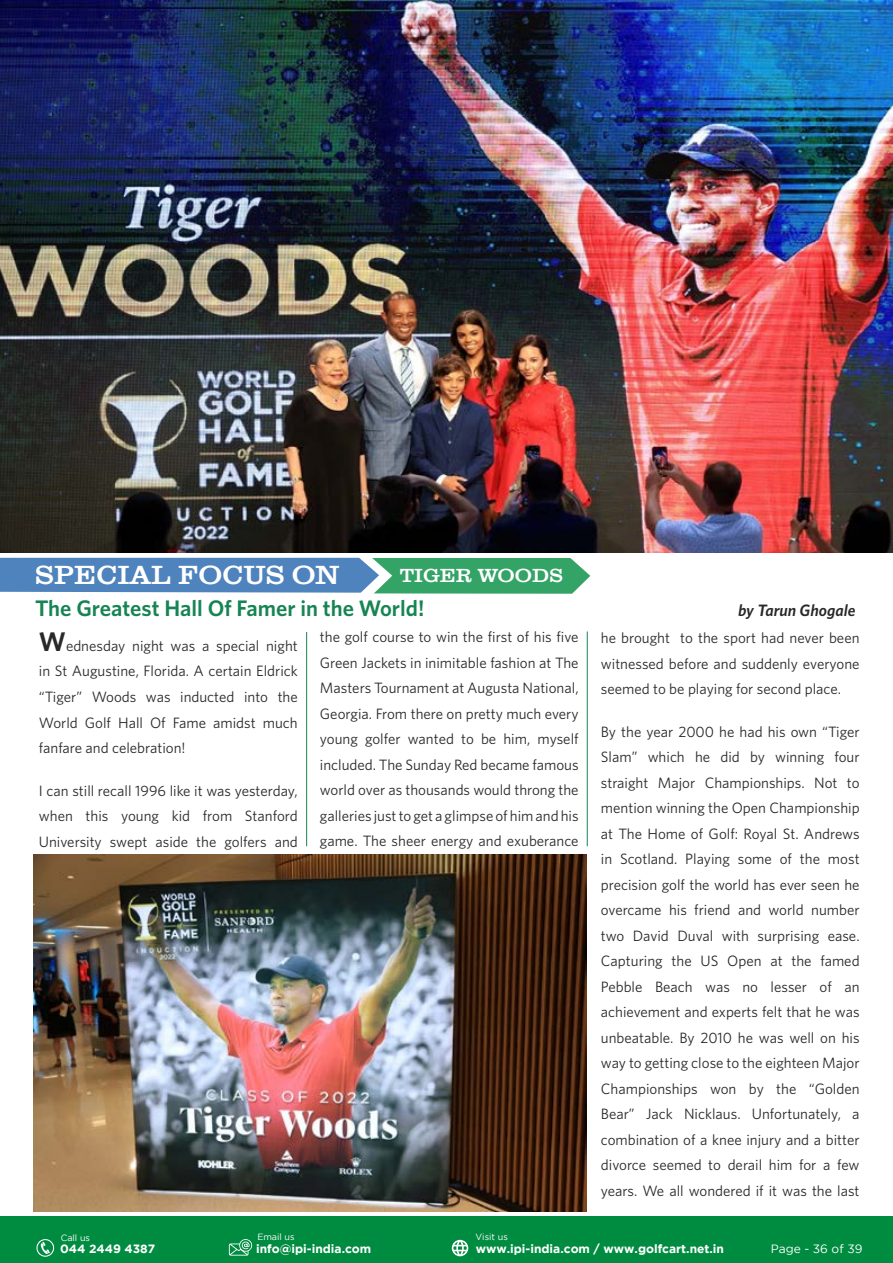
<style>
.page{position:relative;width:893px;height:1263px;background:#fff}
.page>*{position:absolute;margin:0;border:0;box-sizing:border-box;transform-origin:0 0}
.t1{font:27px "URW Clarendon T Regu Extr Wide";color:#fff}
.t2{font:600 22.5px "Whitney";color:#168453}
.t3{font:19.5px "URW Clarendon T Regu Extr Wide";color:#fff}
.t4{font:italic 600 16.5px "Whitney";color:#292829}
.t5{font:15px/25.5px "Whitney";color:#292829;text-align:justify}
.t6{font:700 12px "Gotham";color:#fff}
.t7{font:12px "Gotham";color:#fff}
.t8{font:9px "Gotham";color:#fff}
.s1{font-weight:600;font-size:27px}
</style>
<div class="page">
<div style="left:0;top:1216px;width:893px;height:47px;background:#008c40"></div>
<svg style="left:36px;top:1239px;width:18px;height:18px"></svg>
<svg style="left:229px;top:1239px;width:23px;height:16px"></svg>
<svg style="left:452px;top:1240px;width:16px;height:16px"></svg>
<img style="left:0;top:0;width:893px;height:553px">
<hr style="left:306px;top:632px;width:1px;height:214px;background:#168453">
<hr style="left:587px;top:631px;width:1px;height:215px;background:#168453">
<img style="left:34px;top:855px;width:552px;height:356px">
<svg style="left:0;top:558px;width:590px;height:36px;background:#5196a4"></svg>
<h1 class="t1" style="left:35px;top:559px;width:305px">SPECIAL FOCUS ON</h1>
<h3 class="t3" style="left:400px;top:564px;width:165px">TIGER WOODS</h3>
<h2 class="t2" style="left:35px;top:594px;width:391px">The Greatest Hall Of Famer in the World!</h2>
<p class="t4" style="left:738px;top:600px;width:119px">by Tarun Ghogale</p>
<p class="t5" style="left:39px;top:633px;width:260px"><span class="s1">W</span>ednesday night was a special night in St Augustine, Florida. A certain Eldrick “Tiger” Woods was inducted into the World Golf Hall Of Fame amidst much fanfare and celebration!</p>
<p class="t5" style="left:39px;top:777px;width:260px">I can still recall 1996 like it was yesterday, when this young kid from Stanford University swept aside the golfers and</p>
<p class="t5" style="left:320px;top:624px;width:260px">the golf course to win the first of his five Green Jackets in inimitable fashion at The Masters Tournament at Augusta National, Georgia. From there on pretty much every young golfer wanted to be him, myself included. The Sunday Red became famous world over as thousands would throng the galleries just to get a glimpse of him and his game. The sheer energy and exuberance</p>
<p class="t8" style="left:61px;top:1233px;width:31px">Call us</p>
<p class="t8" style="left:257px;top:1231px;width:39px">Email us</p>
<p class="t8" style="left:476px;top:1231px;width:34px">Visit us</p>
<p class="t5" style="left:601px;top:625px;width:260px">he brought to the sport had never been witnessed before and suddenly everyone seemed to be playing for second place.</p>
<p class="t5" style="left:601px;top:719px;width:260px">By the year 2000 he had his own “Tiger Slam” which he did by winning four straight Major Championships. Not to mention winning the Open Championship at The Home of Golf: Royal St. Andrews in Scotland. Playing some of the most precision golf the world has ever seen he overcame his friend and world number two David Duval with surprising ease.<br>Capturing the US Open at the famed Pebble Beach was no lesser of an achievement and experts felt that he was unbeatable. By 2010 he was well on his way to getting close to the eighteen Major Championships won by the “Golden Bear” Jack Nicklaus. Unfortunately, a combination of a knee injury and a bitter divorce seemed to derail him for a few years. We all wondered if it was the last</p>
<p class="t6" style="left:60px;top:1242px;width:97px">044 2449 4387</p>
<p class="t6" style="left:256px;top:1242px;width:117px">info@ipi-india.com</p>
<p class="t6" style="left:476px;top:1242px;width:250px">www.ipi-india.com / www.golfcart.net.in</p>
<p class="t7" style="left:771px;top:1242px;width:93px">Page - 36 of 39</p>
</div>
